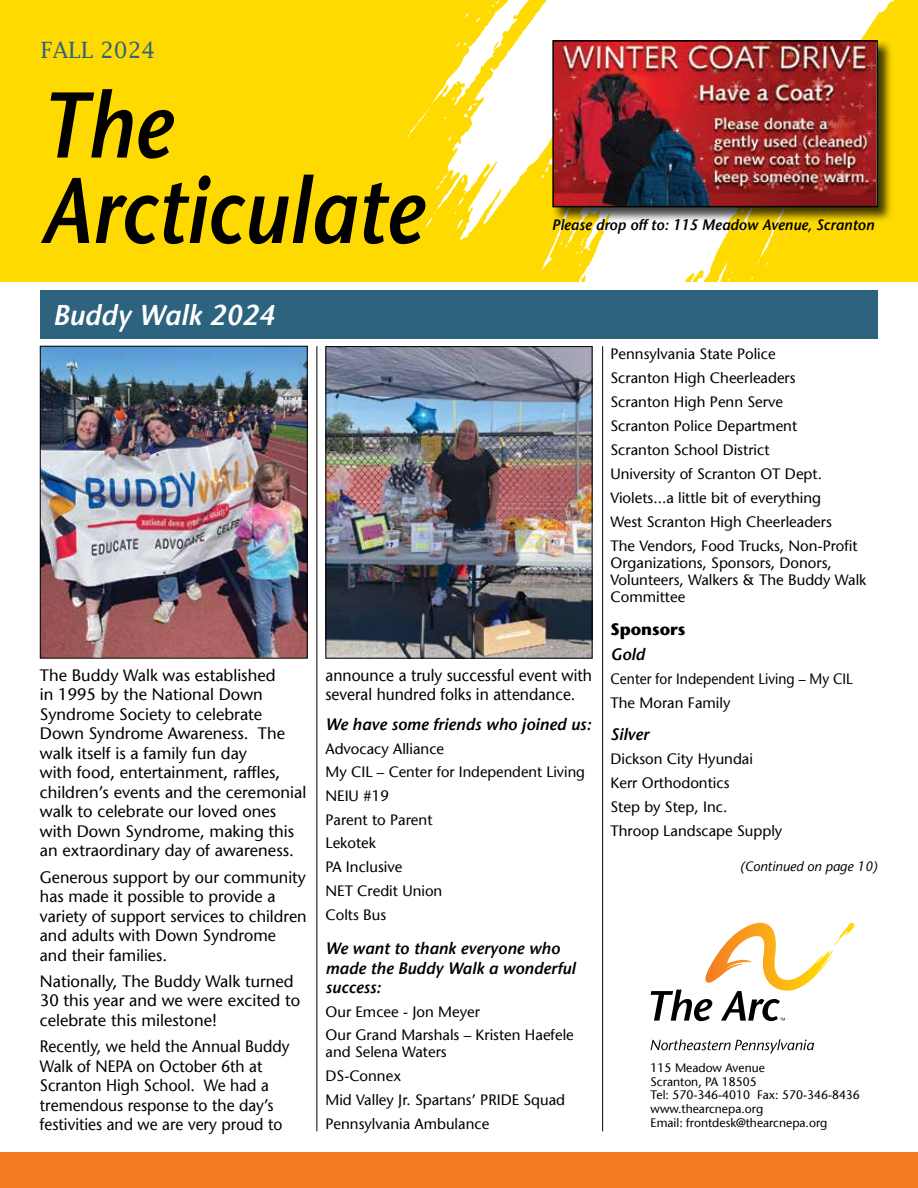
<style>
.page{position:relative;width:918px;height:1188px;background:#fff}
.page>*{position:absolute;margin:0;border:0;box-sizing:border-box;transform-origin:0 0}
.t1{font:italic 600 93px/85.5px "Stone Sans Std";color:#000;scale:.88 1}
.t2{font:italic 600 28.5px "Stone Sans Std";color:#fff}
.t3{font:22.5px "Lucida Fax";color:#2d637f}
.t4{font:500 16.5px/19.5px "Stone Sans Std";color:#000}
.t5{font:500 16.5px/19.5px "Stone Sans Std";color:#000;scale:.95 1}
.t6{font:italic 600 16.5px/19.5px "Stone Sans Std";color:#000}
.t7{font:700 16.5px "Stone Sans";color:#000}
.t8{font:500 15px/23.7px "Stone Sans Std";color:#000}
.t9{font:500 15px/24px "Stone Sans Std";color:#000;scale:.92 1}
.t10{font:italic 600 15px "Stone Sans Std";color:#000}
.t11{font:italic 500 13.5px "Stone Sans Std";color:#000}
.t12{font:500 12.3px/13.8px "Stone Sans Std";color:#000}
</style>
<div class="page">
<div style="left:0;top:1153px;width:918px;height:35px;background:#f47b20"></div>
<svg style="left:651px;top:923px;width:204px;height:98px"></svg>
<svg style="left:651px;top:1039px;width:163px;height:15px"></svg>
<div style="left:0;top:0;width:918px;height:282px;background:#ffda00"></div>
<svg style="left:407px;top:0;width:487px;height:282px"></svg>
<hr style="left:316px;top:346px;width:1px;height:785px;background:#000">
<div style="left:40px;top:291px;width:838px;height:48px;background:#2d637f"></div>
<hr style="left:602px;top:346px;width:1px;height:785px;background:#000">
<img style="left:42px;top:348px;width:264px;height:309px">
<div style="left:40px;top:346px;width:268px;height:313px;border:1px solid #000"></div>
<img style="left:328px;top:348px;width:262px;height:309px">
<div style="left:326px;top:346px;width:266px;height:313px;border:1px solid #000"></div>
<div style="left:551px;top:39px;width:342px;height:183px;background:#000;opacity:.75"></div>
<img style="left:555px;top:43px;width:320px;height:161px">
<div style="left:552px;top:40px;width:326px;height:167px;border:2px solid #000"></div>
<h3 class="t3" style="left:40px;top:37px;width:116px">FALL 2024</h3>
<h1 class="t1" style="left:40px;top:82px;width:435px">The<br>Arcticulate</h1>
<h2 class="t2" style="left:53px;top:298px;width:224px">Buddy Walk 2024</h2>
<p class="t10" style="left:552px;top:216px;width:324px">Please drop off to: 115 Meadow Avenue, Scranton</p>
<p class="t4" style="left:40px;top:665px;width:268px">The Buddy Walk was established<br>in 1995 by the National Down<br>Syndrome Society to celebrate<br>Down Syndrome Awareness. The walk itself is a family fun day<br>with food, entertainment, raffles, children’s events and the ceremonial walk to celebrate our loved ones with Down Syndrome, making this an extraordinary day of awareness.</p>
<p class="t4" style="left:40px;top:867px;width:268px">Generous support by our community has made it possible to provide a variety of support services to children and adults with Down Syndrome and their families.</p>
<p class="t4" style="left:40px;top:971px;width:262px">Nationally, The Buddy Walk turned<br>30 this year and we were excited to celebrate this milestone!</p>
<p class="t5" style="left:40px;top:1037px;width:264px">Recently, we held the Annual Buddy<br>Walk of NEPA on October 6th at<br>Scranton High School. We had a tremendous response to the day’s festivities and we are very proud to</p>
<p class="t5" style="left:325px;top:665px;width:282px">announce a truly successful event with several hundred folks in attendance.</p>
<p class="t6" style="left:326px;top:714px;width:267px">We have some friends who joined us:</p>
<p class="t8" style="left:326px;top:737px;width:261px">Advocacy Alliance<br>My CIL – Center for Independent Living<br>NEIU #19<br>Parent to Parent<br>Lekotek<br>PA Inclusive<br>NET Credit Union<br>Colts Bus</p>
<p class="t6" style="left:326px;top:939px;width:252px">We want to thank everyone who made the Buddy Walk a wonderful success:</p>
<p class="t8" style="left:326px;top:1000px;width:250px">Our Emcee - Jon Meyer<br>Our Grand Marshals – Kristen Haefele</p>
<p class="t8" style="left:326px;top:1040px;width:241px">and Selena Waters<br>DS-Connex<br>Mid Valley Jr. Spartans’ PRIDE Squad<br>Pennsylvania Ambulance</p>
<p class="t8" style="left:610px;top:342px;width:249px">Pennsylvania State Police<br>Scranton High Cheerleaders<br>Scranton High Penn Serve<br>Scranton Police Department<br>Scranton School District<br>University of Scranton OT Dept.<br>Violets...a little bit of everything<br>West Scranton High Cheerleaders<br>The Vendors, Food Trucks, Non-Profit</p>
<p class="t8" style="left:610px;top:554px;width:257px;line-height:17.2px">Organizations, Sponsors, Donors,<br>Volunteers, Walkers &amp; The Buddy Walk<br>Committee</p>
<p class="t7" style="left:610px;top:620px;width:77px">Sponsors</p>
<p class="t6" style="left:610px;top:645px;width:36px">Gold</p>
<p class="t9" style="left:610px;top:667px;width:265px">Center for Independent Living – My CIL<br>The Moran Family</p>
<p class="t6" style="left:610px;top:724px;width:40px">Silver</p>
<p class="t8" style="left:610px;top:747px;width:173px">Dickson City Hyundai<br>Kerr Orthodontics<br>Step by Step, Inc.<br>Throop Landscape Supply</p>
<p class="t11" style="left:740px;top:858px;width:139px">(Continued on page 10)</p>
<p class="t12" style="left:651px;top:1061px;width:211px">115 Meadow Avenue<br>Scranton, PA 18505<br>Tel: 570-346-4010 Fax: 570-346-8436 www.thearcnepa.org<br>Email: frontdesk@thearcnepa.org</p>
</div>
